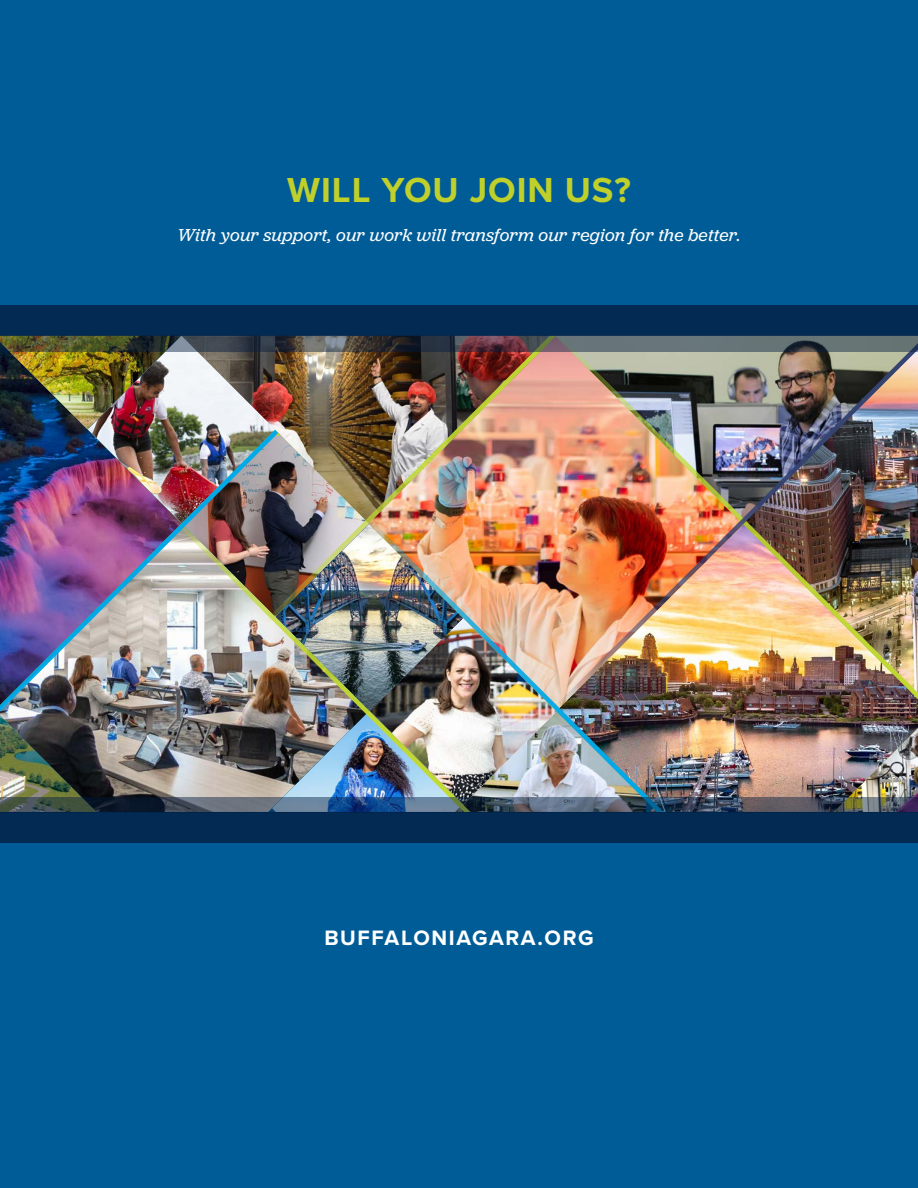
<style>
.page{position:relative;width:918px;height:1188px;background:#005c97}
.page>*{position:absolute;margin:0;border:0;box-sizing:border-box;transform-origin:0 0}
.t1{font:700 36px "Proxima Nova";letter-spacing:.025em;color:#c0d02a}
.t2{font:700 21.6px "Proxima Nova";letter-spacing:.075em;color:#fff}
.t3{font:italic 18px "Jubilat";letter-spacing:.01em;color:#fff}
</style>
<div class="page">
<img style="left:658px;top:711px;width:260px;height:86px">
<img style="left:658px;top:351px;width:260px;height:360px">
<img style="left:658px;top:351px;width:84px;height:277px">
<img style="left:0;top:351px;width:658px;height:446px">
<img style="left:0;top:351px;width:180px;height:78px">
<div style="left:0;top:129px;width:918px;height:176px;background:#005c97"></div>
<div style="left:0;top:843px;width:918px;height:104px;background:#005c97"></div>
<div style="left:0;top:305px;width:918px;height:31px;background:#032a52"></div>
<div style="left:0;top:812px;width:918px;height:31px;background:#032a52"></div>
<img style="left:0;top:797px;width:918px;height:15px">
<img style="left:0;top:336px;width:918px;height:15px">
<h1 class="t1" style="left:287px;top:169px;width:345px">WILL YOU JOIN US?</h1>
<p class="t3" style="left:177px;top:224px;width:565px">With your support, our work will transform our region for the better.</p>
<p class="t2" style="left:324px;top:925px;width:271px">BUFFALONIAGARA.ORG</p>
</div>
